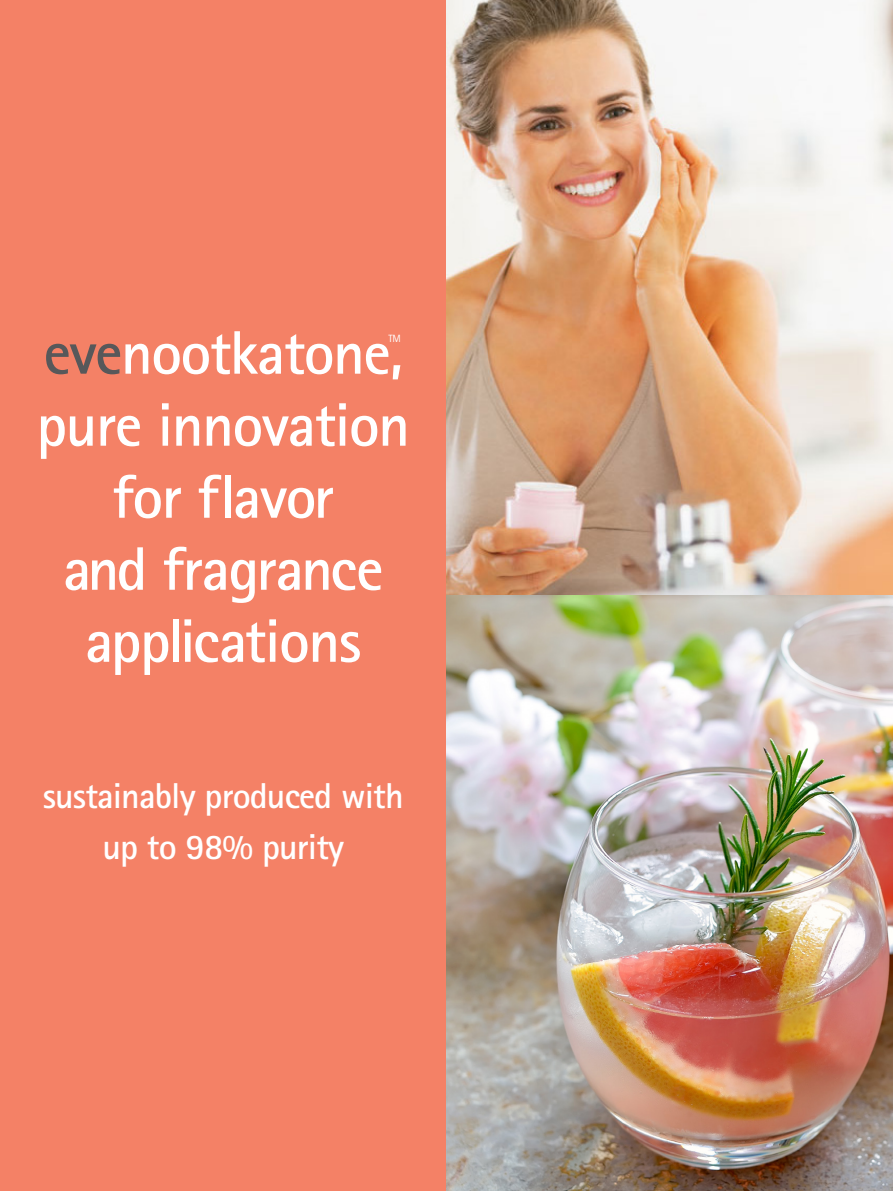
<style>
.page{position:relative;width:893px;height:1191px;background:#fff}
.page>*{position:absolute;margin:0;border:0;box-sizing:border-box;transform-origin:0 0}
.subhead{font:700 61.5px/72px "Rotis Sans Serif";letter-spacing:-.025em;color:#fff;text-align:center}
.body_copy{font:700 36px "Rotis Sans Serif";letter-spacing:-.025em;color:#fff}
.t1{font:10.5px "Rotis Sans Serif";color:#fff}
.s1{color:#57585a}
</style>
<div class="page">
<div style="left:0;top:0;width:446px;height:1191px;background:#f48166"></div>
<img style="left:446px;top:0;width:447px;height:595px">
<img style="left:446px;top:595px;width:447px;height:596px">
<p class="subhead" style="left:36px;top:316px;width:375px"><span class="s1">eve</span>nootkatone, pure innovation for flavor<br>and fragrance applications</p>
<p class="t1" style="left:388px;top:332px;width:14px">TM</p>
<p class="body_copy" style="left:43px;top:773px;width:363px">sustainably produced with</p>
<p class="body_copy" style="left:102px;top:823px;width:243px">up to 98% purity</p>
</div>
